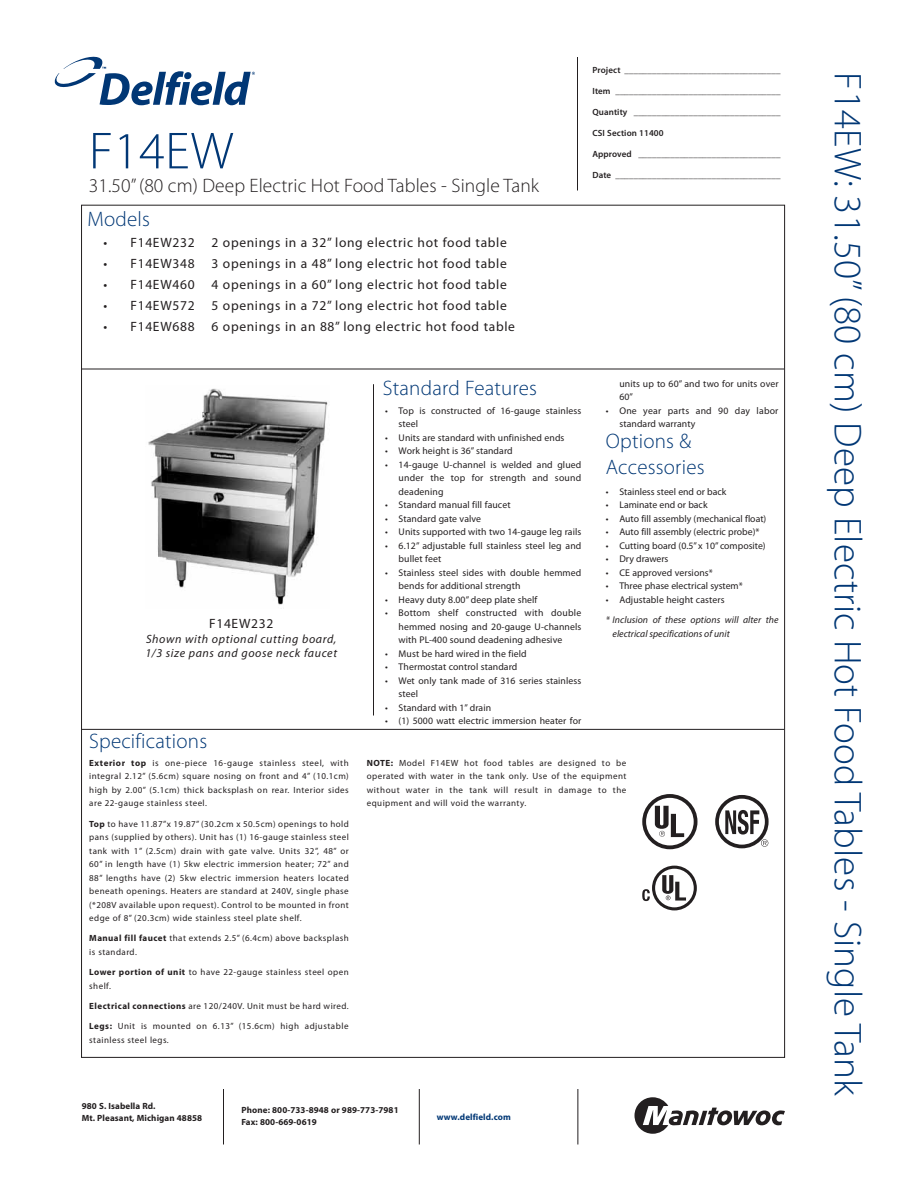
<style>
.page{position:relative;width:918px;height:1188px;background:#fff}
.page>*{position:absolute;margin:0;border:0;box-sizing:border-box;transform-origin:0 0}
.t1{font:300 52.5px "Myriad Pro";letter-spacing:.005em;color:#013775}
.t2{font:300 39px "Myriad Pro";letter-spacing:.005em;color:#013775}
.t3{font:300 21px/25.5px "Myriad Pro";letter-spacing:.01em;color:#013775}
.t4{font:300 19.5px "Myriad Pro";letter-spacing:.005em;color:#231f20}
.t5{font:13.5px "Myriad Pro";letter-spacing:.05em;color:#231f20}
.t6{font:italic 12px/14.4px "Myriad Pro";letter-spacing:.05em;color:#231f20}
.t7{font:9.75px/13.5px "Myriad Pro";letter-spacing:.01em;color:#231f20}
.t8{font:italic 9.75px/13.5px "Myriad Pro";letter-spacing:.005em;color:#231f20}
.t9{font:9px/13.5px "Myriad Pro";letter-spacing:.05em;color:#231f20;text-align:justify}
.t10{font:600 9px "Myriad Pro";letter-spacing:.01em;color:#231f20}
.t11{font:700 9px/12px "Myriad Pro";letter-spacing:.01em;color:#231f20}
.t12{font:700 9px "Myriad Pro";letter-spacing:.01em;color:#013775}
.s1{font-weight:700}
</style>
<div class="page">
<hr style="left:81px;top:369px;width:703px;height:1px;background:#231f20">
<hr style="left:82px;top:729px;width:702px;height:1px;background:#231f20">
<hr style="left:373px;top:384px;width:1px;height:331px;background:#231f20">
<hr style="left:577px;top:57px;width:1px;height:133px;background:#231f20">
<hr style="left:223px;top:1089px;width:1px;height:55px;background:#231f20">
<hr style="left:419px;top:1089px;width:1px;height:55px;background:#231f20">
<hr style="left:578px;top:1089px;width:1px;height:55px;background:#231f20">
<svg style="left:55px;top:57px;width:200px;height:48px"></svg>
<svg style="left:634px;top:1097px;width:151px;height:37px"></svg>
<div style="left:642px;top:794px;width:55px;height:55px;border:4px solid #231f20;border-radius:50%"></div>
<svg style="left:655px;top:806px;width:29px;height:31px"></svg>
<div style="left:652px;top:866px;width:45px;height:44px;border:3px solid #231f20;border-radius:50%"></div>
<svg style="left:662px;top:875px;width:24px;height:26px"></svg>
<svg style="left:642px;top:889px;width:8px;height:12px"></svg>
<div style="left:715px;top:795px;width:54px;height:53px;border:4px solid #231f20;border-radius:50%"></div>
<svg style="left:725px;top:810px;width:43px;height:37px"></svg>
<img style="left:148px;top:388px;width:180px;height:217px">
<h1 class="t1" style="left:89px;top:119px;width:146px">F14EW</h1>
<h3 class="t4" style="left:89px;top:174px;width:452px">31.50” (80 cm) Deep Electric Hot Food Tables - Single Tank</h3>
<h3 class="t3" style="left:87px;top:206px;width:64px">Models</h3>
<h3 class="t5" style="left:104px;top:234px;width:93px">• F14EW232</h3>
<h3 class="t5" style="left:212px;top:234px;width:297px">2 openings in a 32” long electric hot food table</h3>
<h3 class="t5" style="left:104px;top:255px;width:93px">• F14EW348</h3>
<h3 class="t5" style="left:212px;top:255px;width:297px">3 openings in a 48” long electric hot food table</h3>
<h3 class="t5" style="left:104px;top:276px;width:93px">• F14EW460</h3>
<h3 class="t5" style="left:212px;top:276px;width:297px">4 openings in a 60” long electric hot food table</h3>
<h3 class="t5" style="left:104px;top:297px;width:93px">• F14EW572</h3>
<h3 class="t5" style="left:212px;top:297px;width:297px">5 openings in a 72” long electric hot food table</h3>
<h3 class="t5" style="left:104px;top:318px;width:93px">• F14EW688</h3>
<h3 class="t5" style="left:212px;top:318px;width:305px">6 openings in an 88” long electric hot food table</h3>
<p class="t10" style="left:592px;top:65px;width:190px">Project __________________________________</p>
<p class="t10" style="left:592px;top:86px;width:190px">Item ____________________________________</p>
<p class="t10" style="left:592px;top:107px;width:190px">Quantity ________________________________</p>
<p class="t10" style="left:592px;top:128px;width:73px">CSI Section 11400</p>
<p class="t10" style="left:592px;top:149px;width:190px">Approved _______________________________</p>
<p class="t10" style="left:592px;top:170px;width:190px">Date ____________________________________</p>
<h3 class="t5" style="left:209px;top:616px;width:66px">F14EW232</h3>
<h3 class="t6" style="left:145px;top:631px;width:193px">Shown with optional cutting board,<br>1/3 size pans and goose neck faucet</h3>
<h3 class="t3" style="left:89px;top:728px;width:119px">Specifications</h3>
<h3 class="t3" style="left:383px;top:375px;width:156px">Standard Features</h3>
<p class="t7" style="left:399px;top:404px;width:184px;text-indent:-14px">• Top is constructed of 16-gauge stainless steel</p>
<p class="t7" style="left:385px;top:431px;width:181px">• Units are standard with unfinished ends</p>
<p class="t7" style="left:385px;top:444px;width:129px">• Work height is 36” standard</p>
<p class="t7" style="left:399px;top:458px;width:184px;text-align:justify;text-indent:-14px">• 14-gauge U-channel is welded and glued under the top for strength and sound deadening</p>
<p class="t7" style="left:385px;top:498px;width:127px">• Standard manual fill faucet</p>
<p class="t7" style="left:385px;top:512px;width:97px">• Standard gate valve</p>
<p class="t7" style="left:385px;top:525px;width:198px">• Units supported with two 14-gauge leg rails</p>
<p class="t7" style="left:399px;top:539px;width:184px;text-indent:-14px">• 6.12” adjustable full stainless steel leg and bullet feet</p>
<p class="t7" style="left:399px;top:566px;width:184px;text-indent:-14px">• Stainless steel sides with double hemmed bends for additional strength</p>
<p class="t7" style="left:385px;top:593px;width:154px">• Heavy duty 8.00” deep plate shelf</p>
<p class="t7" style="left:399px;top:606px;width:184px;text-align:justify;text-indent:-14px">• Bottom shelf constructed with double hemmed nosing and 20-gauge U-channels with PL-400 sound deadening adhesive</p>
<p class="t7" style="left:385px;top:647px;width:143px">• Must be hard wired in the field</p>
<p class="t7" style="left:385px;top:660px;width:134px">• Thermostat control standard</p>
<p class="t7" style="left:399px;top:674px;width:184px;text-indent:-14px">• Wet only tank made of 316 series stainless steel</p>
<p class="t7" style="left:385px;top:701px;width:108px">• Standard with 1” drain</p>
<p class="t7" style="left:385px;top:714px;width:198px">• (1) 5000 watt electric immersion heater for</p>
<p class="t7" style="left:619px;top:377px;width:161px">units up to 60” and two for units over<br>60”</p>
<p class="t7" style="left:619px;top:404px;width:161px;text-indent:-14px">• One year parts and 90 day labor standard warranty</p>
<h3 class="t3" style="left:606px;top:428px;width:100px">Options &amp;<br>Accessories</h3>
<p class="t7" style="left:606px;top:485px;width:122px">• Stainless steel end or back</p>
<p class="t7" style="left:606px;top:498px;width:103px">• Laminate end or back</p>
<p class="t7" style="left:606px;top:512px;width:162px">• Auto fill assembly (mechanical float)</p>
<p class="t7" style="left:606px;top:525px;width:155px">• Auto fill assembly (electric probe)*</p>
<p class="t7" style="left:606px;top:539px;width:161px">• Cutting board (0.5” x 10” composite)</p>
<p class="t7" style="left:606px;top:552px;width:64px">• Dry drawers</p>
<p class="t7" style="left:606px;top:566px;width:109px">• CE approved versions*</p>
<p class="t7" style="left:606px;top:579px;width:138px">• Three phase electrical system*</p>
<p class="t7" style="left:606px;top:593px;width:120px">• Adjustable height casters</p>
<p class="t8" style="left:613px;top:613px;width:167px;text-indent:-7px">* Inclusion of these options will alter the electrical specifications of unit</p>
<p class="t9" style="left:89px;top:756px;width:261px"><span class="s1">Exterior top</span> is one-piece 16-gauge stainless steel, with integral 2.12” (5.6cm) square nosing on front and 4” (10.1cm) high by 2.00” (5.1cm) thick backsplash on rear. Interior sides are 22-gauge stainless steel.</p>
<p class="t9" style="left:89px;top:817px;width:261px"><span class="s1">Top</span> to have 11.87”x 19.87” (30.2cm x 50.5cm) openings to hold pans (supplied by others). Unit has (1) 16-gauge stainless steel tank with 1” (2.5cm) drain with gate valve. Units 32”, 48” or 60” in length have (1) 5kw electric immersion heater; 72” and 88” lengths have (2) 5kw electric immersion heaters located beneath openings. Heaters are standard at 240V, single phase (*208V available upon request). Control to be mounted in front edge of 8” (20.3cm) wide stainless steel plate shelf.</p>
<p class="t9" style="left:89px;top:932px;width:261px"><span class="s1">Manual fill faucet</span> that extends 2.5” (6.4cm) above backsplash is standard.</p>
<p class="t9" style="left:89px;top:965px;width:261px"><span class="s1">Lower portion of unit</span> to have 22-gauge stainless steel open shelf.</p>
<p class="t9" style="left:89px;top:999px;width:261px"><span class="s1">Electrical connections</span> are 120/240V. Unit must be hard wired.</p>
<p class="t9" style="left:89px;top:1019px;width:261px"><span class="s1">Legs:</span> Unit is mounted on 6.13” (15.6cm) high adjustable stainless steel legs.</p>
<p class="t9" style="left:367px;top:756px;width:261px"><span class="s1">NOTE:</span> Model F14EW hot food tables are designed to be operated with water in the tank only. Use of the equipment without water in the tank will result in damage to the equipment and will void the warranty.</p>
<p class="t11" style="left:82px;top:1100px;width:122px">980 S. Isabella Rd.<br>Mt. Pleasant, Michigan 48858</p>
<p class="t11" style="left:242px;top:1104px;width:159px">Phone: 800-733-8948 or 989-773-7981<br>Fax: 800-669-0619</p>
<p class="t12" style="left:437px;top:1111px;width:75px">www.delfield.com</p>
<h2 class="t2" style="left:871px;top:72px;width:1025px;rotate:90deg">F14EW: 31.50” (80 cm) Deep Electric Hot Food Tables - Single Tank</h2>
</div>
